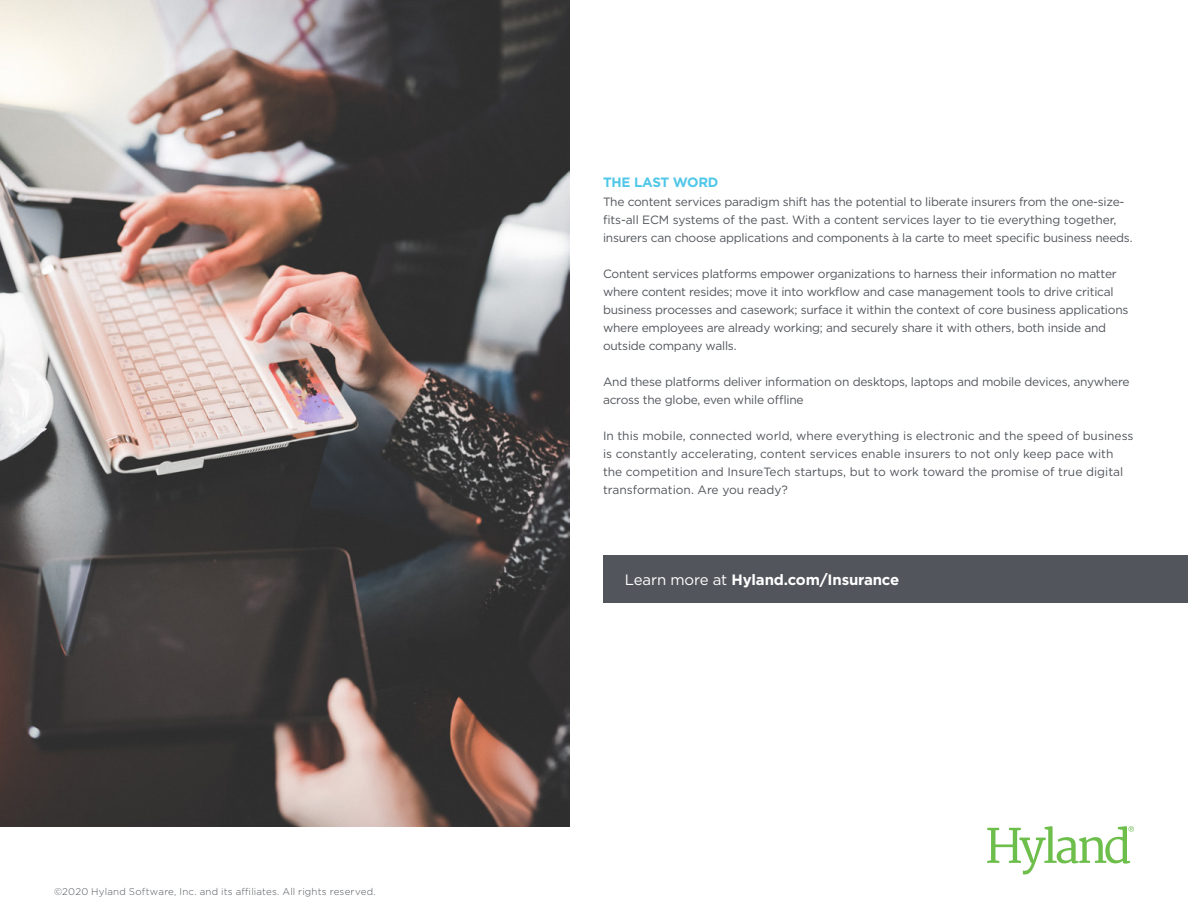
<style>
.page{position:relative;width:1188px;height:918px;background:#fff}
.page>*{position:absolute;margin:0;border:0;box-sizing:border-box;transform-origin:0 0}
.t1{font:700 15px "Gotham";letter-spacing:-.01em;color:#fff}
.t2{font:700 13.5px "Gotham";letter-spacing:-.02em;color:#50c7e8}
.t3{font:12px/18px "Gotham";letter-spacing:-.02em;color:#52555b}
.t4{font:12px/18px "Gotham";color:#52555b}
.t5{font:300 9.75px "Gotham";letter-spacing:.025em;color:#52555b}
.s1{font-weight:400}
</style>
<div class="page">
<svg style="left:987px;top:826px;width:147px;height:48px"></svg>
<div style="left:603px;top:555px;width:585px;height:48px;background:#52555b"></div>
<img style="left:0;top:0;width:569px;height:826px">
<p class="t5" style="left:54px;top:885px;width:323px">©2020 Hyland Software, Inc. and its affiliates. All rights reserved.</p>
<p class="t2" style="left:603px;top:173px;width:117px">THE LAST WORD</p>
<p class="t3" style="left:603px;top:193px;width:531px">The content services paradigm shift has the potential to liberate insurers from the one-size&shy;fits-all ECM systems of the past. With a content services layer to tie everything together, insurers can choose applications and components à la carte to meet specific business needs.</p>
<p class="t3" style="left:603px;top:265px;width:527px">Content services platforms empower organizations to harness their information no matter where content resides; move it into workflow and case management tools to drive critical business processes and casework; surface it within the context of core business applications where employees are already working; and securely share it with others, both inside and outside company walls.</p>
<p class="t3" style="left:603px;top:373px;width:528px">And these platforms deliver information on desktops, laptops and mobile devices, anywhere across the globe, even while offline</p>
<p class="t4" style="left:603px;top:427px;width:532px">In this mobile, connected world, where everything is electronic and the speed of business is constantly accelerating, content services enable insurers to not only keep pace with the competition and InsureTech startups, but to work toward the promise of true digital transformation. Are you ready?</p>
<p class="t1" style="left:625px;top:570px;width:276px"><span class="s1">Learn more at</span> Hyland.com/Insurance</p>
</div>
